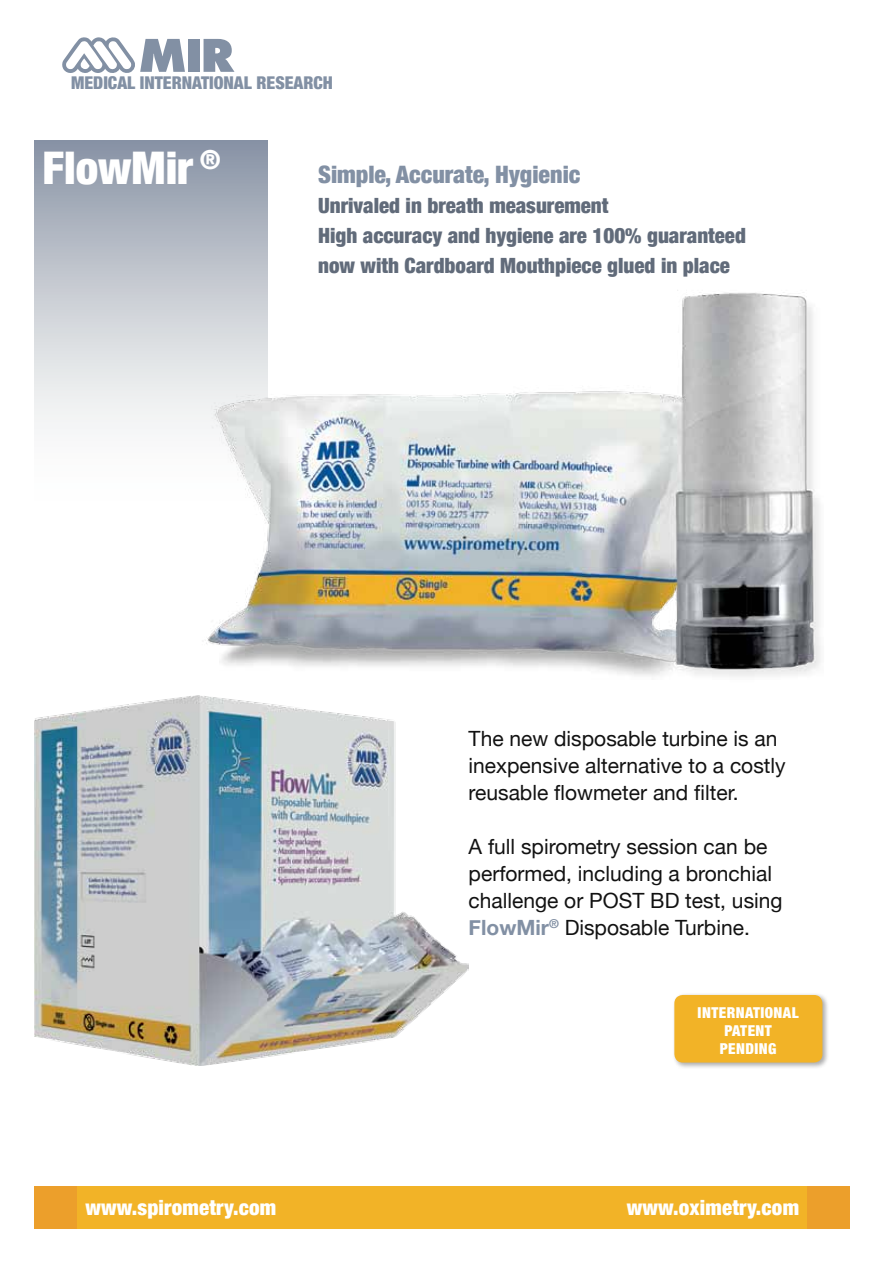
<style>
.page{position:relative;width:893px;height:1263px;background:#fff}
.page>*{position:absolute;margin:0;border:0;box-sizing:border-box;transform-origin:0 0}
.t1{font:900 condensed 45px "Helvetica Neue";color:#fff}
.t2{font:900 condensed 24px "Helvetica Neue";color:#8290a4}
.t3{font:21px/27px "Helvetica Neue";color:#121212}
.t4{font:900 condensed 21px/30px "Helvetica Neue";color:#616b7a}
.t5{font:900 condensed 21px "Helvetica Neue";letter-spacing:.01em;color:#fff}
.t6{font:900 condensed 17.55px "Helvetica Neue";color:#8290a4}
.t7{font:900 condensed 15px/18px "Helvetica Neue";letter-spacing:.03em;color:#fff;text-align:center}
.s1{font-weight:700;color:#8290a4}
</style>
<div class="page">
<div style="left:34px;top:140px;width:234px;height:383px;background:linear-gradient(to bottom,#919bab,#fff)"></div>
<div style="left:188px;top:39px;width:11px;height:33px;background:#8290a4"></div>
<svg style="left:204px;top:39px;width:30px;height:33px"></svg>
<svg style="left:62px;top:37px;width:123px;height:36px"></svg>
<img style="left:193px;top:256px;width:628px;height:440px">
<div style="left:77px;top:1186px;width:298px;height:43px;background:#f2b327"></div>
<div style="left:340px;top:1186px;width:467px;height:43px;background:#f2b327"></div>
<div style="left:34px;top:1186px;width:43px;height:43px;background:#ec9f2b"></div>
<div style="left:807px;top:1186px;width:43px;height:43px;background:#ec9f2b"></div>
<div style="left:672px;top:992px;width:157px;height:77px;background:#121212;opacity:.35"></div>
<div style="left:674px;top:995px;width:148px;height:67px;background:#f2b327;border-radius:9px"></div>
<img style="left:34px;top:696px;width:435px;height:369px">
<p class="t6" style="left:71px;top:72px;width:263px">MEDICAL INTERNATIONAL RESEARCH</p>
<h1 class="t1" style="left:43px;top:140px;width:180px">FlowMir <sup>®</sup></h1>
<p class="t2" style="left:318px;top:160px;width:264px">Simple, Accurate, Hygienic</p>
<p class="t4" style="left:318px;top:190px;width:429px">Unrivaled in breath measurement<br>High accuracy and hygiene are 100% guaranteed now with Cardboard Mouthpiece glued in place</p>
<p class="t3" style="left:469px;top:725px;width:318px">The new disposable turbine is an inexpensive alternative to a costly reusable flowmeter and filter.</p>
<p class="t3" style="left:469px;top:833px;width:315px">A full spirometry session can be performed, including a bronchial challenge or POST BD test, using<br><span class="s1">FlowMir</span><sup>®</sup> Disposable Turbine.</p>
<p class="t7" style="left:698px;top:1003px;width:102px">INTERNATIONAL<br>PATENT<br>PENDING</p>
<p class="t5" style="left:85px;top:1195px;width:192px">www.spirometry.com</p>
<p class="t5" style="left:627px;top:1195px;width:174px">www.oximetry.com</p>
</div>
